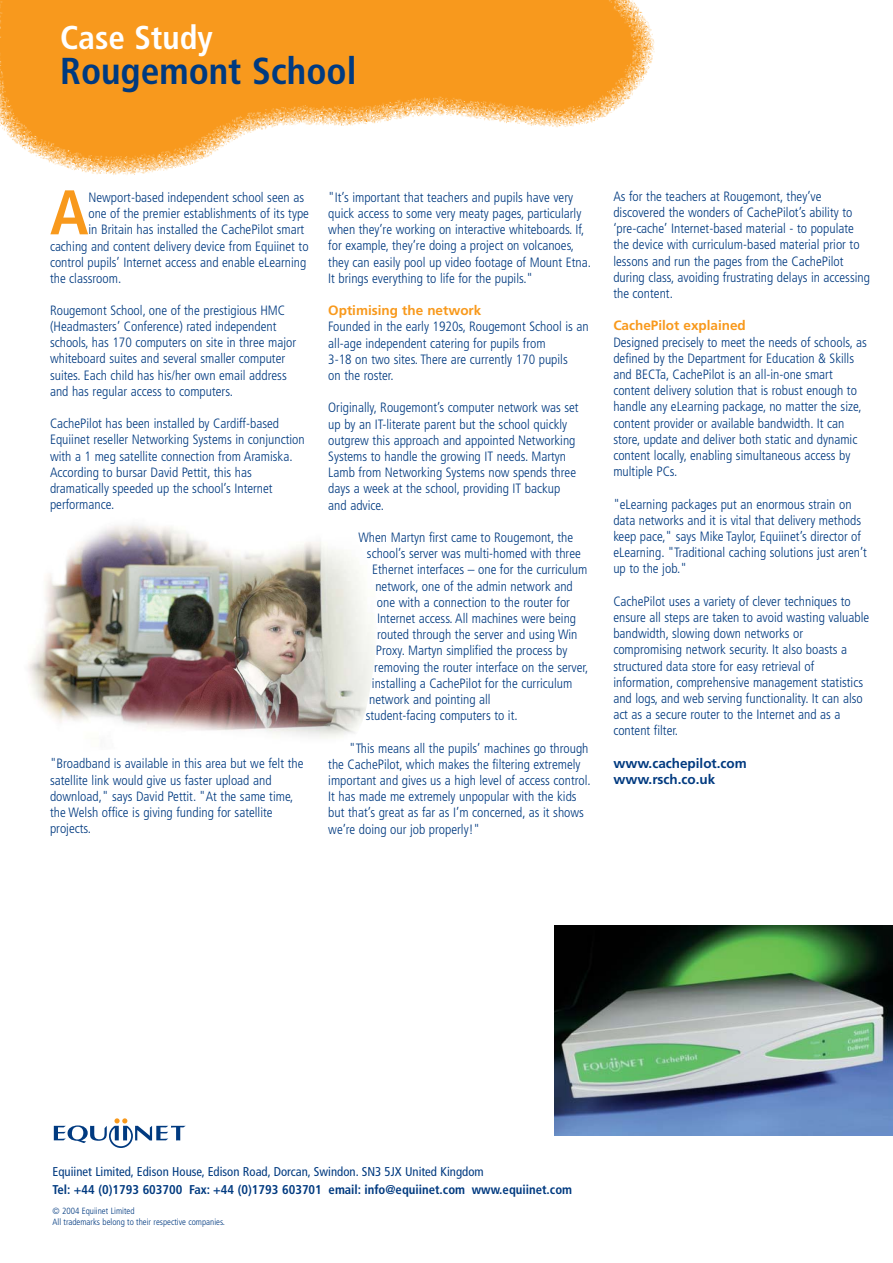
<style>
.page{position:relative;width:893px;height:1263px;background:#fff}
.page>*{position:absolute;margin:0;border:0;box-sizing:border-box;transform-origin:0 0}
.t1{font:700 condensed 63px "Frutiger";color:#f8991c}
.t2{font:700 condensed 37.5px "Frutiger";color:#003a80}
.t3{font:700 condensed 33px "Frutiger";color:#fff}
.t4{font:300 condensed 13.5px/16.2px "Frutiger";color:#003a80}
.t5{font:700 13.5px "Frutiger";color:#f8991c}
.t6{font:700 13.5px/16.2px "Frutiger";color:#003a80}
.t7{font:700 condensed 12.75px "Frutiger";color:#003a80}
.t8{font:condensed 12.75px "Frutiger";color:#003a80}
.t9{font:300 condensed 9px/10.8px "Frutiger";color:#003a80}
</style>
<div class="page">
<img style="left:0;top:0;width:655px;height:175px">
<svg style="left:54px;top:1118px;width:132px;height:30px"></svg>
<img style="left:554px;top:925px;width:338px;height:210px">
<img style="left:28px;top:524px;width:346px;height:214px">
<h3 class="t3" style="left:60px;top:24px;width:154px">Case Study</h3>
<h2 class="t2" style="left:60px;top:56px;width:298px">Rougemont School</h2>
<h1 class="t1" style="left:50px;top:187px;width:40px">A</h1>
<p class="t4" style="left:88px;top:190px;width:217px">Newport-based independent school seen as</p>
<p class="t4" style="left:88px;top:206px;width:222px">one of the premier establishments of its type</p>
<p class="t4" style="left:88px;top:223px;width:217px">in Britain has installed the CachePilot smart</p>
<p class="t4" style="left:50px;top:239px;width:260px">caching and content delivery device from Equiinet to</p>
<p class="t4" style="left:50px;top:255px;width:258px">control pupils’ Internet access and enable eLearning</p>
<p class="t4" style="left:50px;top:271px;width:73px">the classroom.</p>
<p class="t4" style="left:50px;top:303px;width:248px">Rougemont School, one of the prestigious HMC (Headmasters’ Conference) rated independent schools, has 170 computers on site in three major whiteboard suites and several smaller computer suites. Each child has his/her own email address and has regular access to computers.</p>
<p class="t4" style="left:50px;top:416px;width:256px">CachePilot has been installed by Cardiff-based Equiinet reseller Networking Systems in conjunction with a 1 meg satellite connection from Aramiska.<br>According to bursar David Pettit, this has dramatically speeded up the school’s Internet performance.</p>
<p class="t4" style="left:50px;top:757px;width:255px">"Broadband is available in this area but we felt the satellite link would give us faster upload and download," says David Pettit. "At the same time, the Welsh office is giving funding for satellite projects.</p>
<p class="t4" style="left:328px;top:190px;width:264px">"It’s important that teachers and pupils have very quick access to some very meaty pages, particularly when they’re working on interactive whiteboards. If, for example, they’re doing a project on volcanoes, they can easily pool up video footage of Mount Etna.<br>It brings everything to life for the pupils."</p>
<p class="t5" style="left:328px;top:305px;width:155px">Optimising the network</p>
<p class="t4" style="left:328px;top:320px;width:262px">Founded in the early 1920s, Rougemont School is an all-age independent catering for pupils from<br>3-18 on two sites. There are currently 170 pupils<br>on the roster.</p>
<p class="t4" style="left:328px;top:401px;width:252px">Originally, Rougemont’s computer network was set up by an IT-literate parent but the school quickly outgrew this approach and appointed Networking Systems to handle the growing IT needs. Martyn Lamb from Networking Systems now spends three days a week at the school, providing IT backup and advice.</p>
<p class="t4" style="left:358px;top:530px;width:216px">When Martyn first came to Rougemont, the</p>
<p class="t4" style="left:367px;top:546px;width:215px">school’s server was multi-homed with three</p>
<p class="t4" style="left:372px;top:563px;width:217px">Ethernet interfaces – one for the curriculum</p>
<p class="t4" style="left:375px;top:579px;width:199px">network, one of the admin network and</p>
<p class="t4" style="left:377px;top:595px;width:194px">one with a connection to the router for</p>
<p class="t4" style="left:377px;top:611px;width:201px">Internet access. All machines were being</p>
<p class="t4" style="left:377px;top:627px;width:202px">routed through the server and using Win</p>
<p class="t4" style="left:376px;top:644px;width:193px">Proxy. Martyn simplified the process by</p>
<p class="t4" style="left:374px;top:660px;width:215px">removing the router interface on the server,</p>
<p class="t4" style="left:372px;top:676px;width:202px">installing a CachePilot for the curriculum</p>
<p class="t4" style="left:369px;top:692px;width:123px">network and pointing all</p>
<p class="t4" style="left:365px;top:708px;width:153px">student-facing computers to it.</p>
<p class="t4" style="left:328px;top:741px;width:264px;text-indent:21px">"This means all the pupils’ machines go through the CachePilot, which makes the filtering extremely important and gives us a high level of access control.<br>It has made me extremely unpopular with the kids but that’s great as far as I’m concerned, as it shows we’re doing our job properly!"</p>
<p class="t4" style="left:613px;top:189px;width:258px">As for the teachers at Rougemont, they’ve discovered the wonders of CachePilot’s ability to ‘pre-cache’ Internet-based material - to populate the device with curriculum-based material prior to lessons and run the pages from the CachePilot during class, avoiding frustrating delays in accessing the content.</p>
<p class="t5" style="left:613px;top:320px;width:134px">CachePilot explained</p>
<p class="t4" style="left:613px;top:335px;width:255px">Designed precisely to meet the needs of schools, as defined by the Department for Education &amp; Skills and BECTa, CachePilot is an all-in-one smart content delivery solution that is robust enough to handle any eLearning package, no matter the size, content provider or available bandwidth. It can store, update and deliver both static and dynamic content locally, enabling simultaneous access by multiple PCs.</p>
<p class="t4" style="left:613px;top:497px;width:255px">"eLearning packages put an enormous strain on data networks and it is vital that delivery methods keep pace," says Mike Taylor, Equiinet’s director of eLearning. "Traditional caching solutions just aren’t up to the job."</p>
<p class="t4" style="left:613px;top:594px;width:257px">CachePilot uses a variety of clever techniques to ensure all steps are taken to avoid wasting valuable bandwidth, slowing down networks or compromising network security. It also boasts a structured data store for easy retrieval of information, comprehensive management statistics and logs, and web serving functionality. It can also act as a secure router to the Internet and as a content filter.</p>
<p class="t6" style="left:613px;top:756px;width:135px">www.cachepilot.com www.rsch.co.uk</p>
<p class="t8" style="left:53px;top:1167px;width:432px">Equiinet Limited, Edison House, Edison Road, Dorcan, Swindon. SN3 5JX United Kingdom</p>
<p class="t7" style="left:53px;top:1185px;width:521px">Tel: +44 (0)1793 603700 Fax: +44 (0)1793 603701 email: info@equiinet.com www.equiinet.com</p>
<p class="t9" style="left:53px;top:1207px;width:174px">© 2004 Equiinet Limited<br>All trademarks belong to their respective companies.</p>
</div>
